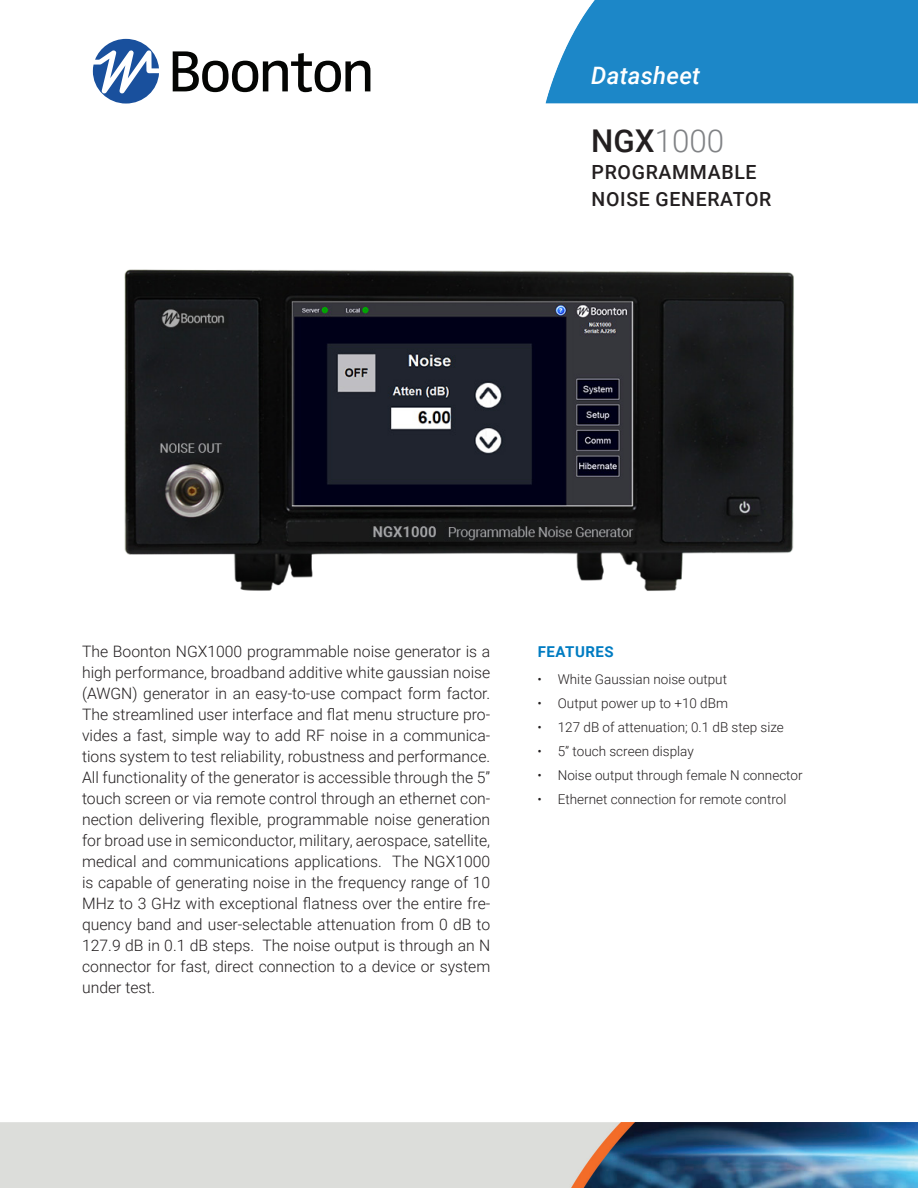
<style>
.page{position:relative;width:918px;height:1188px;background:#fff}
.page>*{position:absolute;margin:0;border:0;box-sizing:border-box;transform-origin:0 0}
.t1{font:300 31.35px "Roboto";color:#808285}
.t2{font:italic 500 24px "Roboto";letter-spacing:.01em;color:#fff}
.t3{font:500 19.5px "Roboto";letter-spacing:.035em;color:#231f20}
.t4{font:300 15.75px/21px "Roboto";color:#231f20;text-align:justify}
.table_title{font:700 15px "Roboto";letter-spacing:.035em;color:#007cc2}
.bullets{font:300 13.5px "Roboto";color:#231f20}
.s1{font-weight:500;color:#231f20}
</style>
<div class="page">
<img style="left:124px;top:269px;width:670px;height:322px">
<img style="left:92px;top:0;width:826px;height:104px">
<img style="left:0;top:1123px;width:918px;height:65px">
<svg style="left:93px;top:39px;width:66px;height:65px"></svg>
<svg style="left:173px;top:51px;width:197px;height:41px"></svg>
<p class="t2" style="left:591px;top:58px;width:110px">Datasheet</p>
<p class="t1" style="left:591px;top:119px;width:135px"><span class="s1">NGX</span>1000</p>
<p class="t3" style="left:592px;top:159px;width:167px">PROGRAMMABLE</p>
<p class="t3" style="left:592px;top:186px;width:181px">NOISE GENERATOR</p>
<p class="t4" style="left:82px;top:640px;width:410px">The Boonton NGX1000 programmable noise generator is a high performance, broadband additive white gaussian noise (AWGN) generator in an easy-to-use compact form factor.<br>The streamlined user interface and flat menu structure pro&shy;vides a fast, simple way to add RF noise in a communica&shy;tions system to test reliability, robustness and performance.<br>All functionality of the generator is accessible through the 5” touch screen or via remote control through an ethernet con&shy;nection delivering flexible, programmable noise generation for broad use in semiconductor, military, aerospace, satellite, medical and communications applications. The NGX1000 is capable of generating noise in the frequency range of 10<br>MHz to 3 GHz with exceptional flatness over the entire fre&shy;quency band and user-selectable attenuation from 0 dB to 127.9 dB in 0.1 dB steps. The noise output is through an N connector for fast, direct connection to a device or system under test.</p>
<p class="table_title" style="left:538px;top:641px;width:77px">FEATURES</p>
<p class="bullets" style="left:538px;top:669px;width:191px">• White Gaussian noise output</p>
<p class="bullets" style="left:538px;top:693px;width:192px">• Output power up to +10 dBm</p>
<p class="bullets" style="left:538px;top:717px;width:248px">• 127 dB of attenuation; 0.1 dB step size</p>
<p class="bullets" style="left:538px;top:741px;width:158px">• 5” touch screen display</p>
<p class="bullets" style="left:538px;top:765px;width:267px">• Noise output through female N connector</p>
<p class="bullets" style="left:538px;top:789px;width:250px">• Ethernet connection for remote control</p>
</div>
